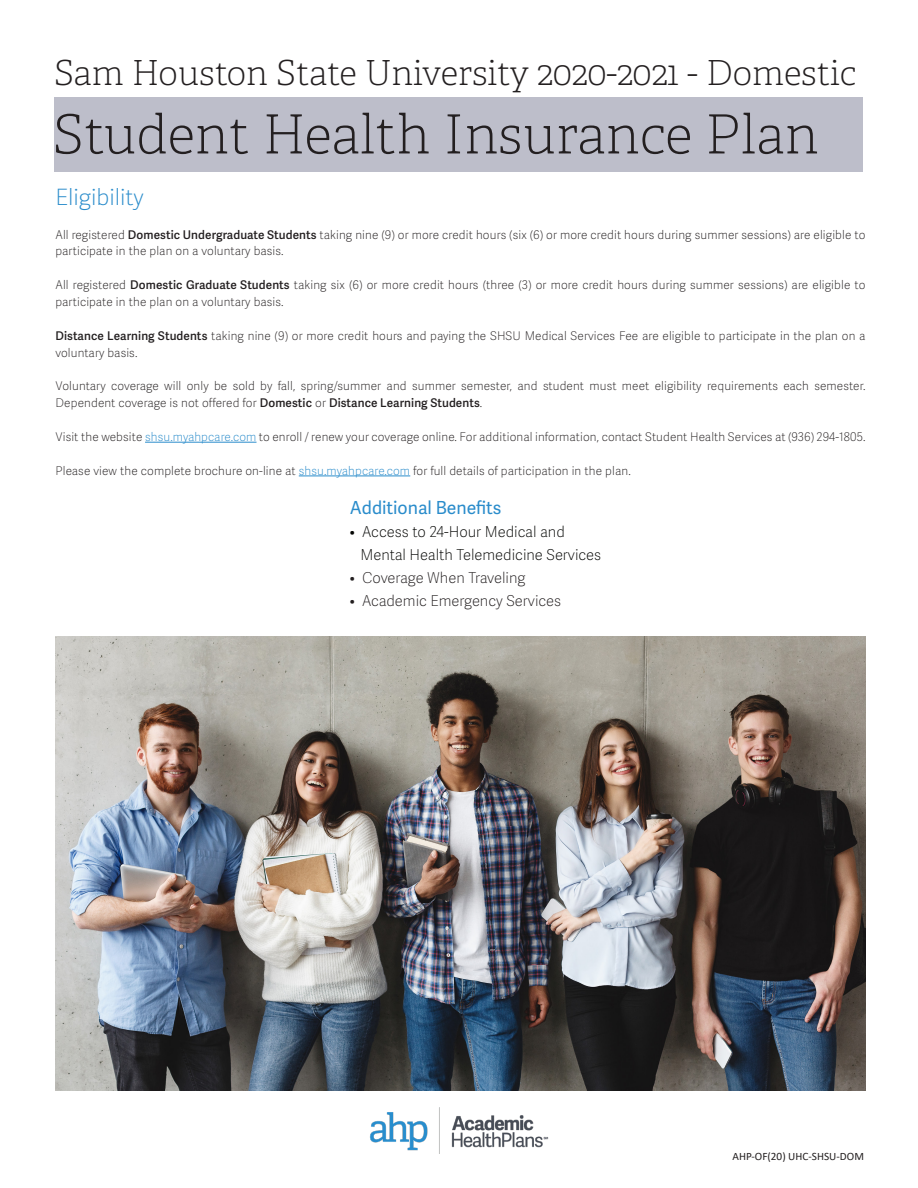
<style>
.page{position:relative;width:918px;height:1188px;background:#fff}
.page>*{position:absolute;margin:0;border:0;box-sizing:border-box;transform-origin:0 0}
.t1{font:100 54px "Adelle";color:#231f20}
.t2{font:100 34.5px "Adelle";color:#231f20}
.t3{font:100 22.5px "Adelle Sans";color:#2a8ccb}
.t4{font:18px "Adelle Sans";color:#2a8ccb}
.t5{font:100 15px/23px "Adelle Sans";color:#040503}
.t6{font:100 15px "Adelle Sans";color:#231f20}
.regtext{font:100 12px/16.8px "Adelle Sans";letter-spacing:.01em;color:#231f20}
.t7{font:11.25px "Calibri";color:#231f20}
.s1{font-weight:600}
.s2{color:#2a8ccb}
</style>
<div class="page">
<div style="left:55px;top:98px;width:808px;height:74px;background:#bdbeca"></div>
<img style="left:370px;top:1107px;width:179px;height:47px">
<hr style="left:145px;top:442px;width:112px;height:1px;background:#2a8ccb">
<hr style="left:299px;top:476px;width:111px;height:1px;background:#2a8ccb">
<img style="left:56px;top:637px;width:810px;height:454px">
<p class="t2" style="left:54px;top:52px;width:804px">Sam Houston State University 2020-2021 - Domestic</p>
<p class="t1" style="left:53px;top:102px;width:768px">Student Health Insurance Plan</p>
<p class="t3" style="left:56px;top:181px;width:90px">Eligibility</p>
<p class="regtext" style="left:56px;top:226px;width:811px">All registered <span class="s1">Domestic Undergraduate Students</span> taking nine (9) or more credit hours (six (6) or more credit hours during summer sessions) are eligible to participate in the plan on a voluntary basis.</p>
<p class="regtext" style="left:56px;top:276px;width:812px">All registered <span class="s1">Domestic Graduate Students</span> taking six (6) or more credit hours (three (3) or more credit hours during summer sessions) are eligible to participate in the plan on a voluntary basis.</p>
<p class="regtext" style="left:56px;top:327px;width:812px"><span class="s1">Distance Learning Students</span> taking nine (9) or more credit hours and paying the SHSU Medical Services Fee are eligible to participate in the plan on a voluntary basis.</p>
<p class="regtext" style="left:56px;top:377px;width:812px">Voluntary coverage will only be sold by fall, spring/summer and summer semester, and student must meet eligibility requirements each semester.<br>Dependent coverage is not offered for <span class="s1">Domestic</span> or <span class="s1">Distance Learning Students</span>.</p>
<p class="regtext" style="left:56px;top:428px;width:811px">Visit the website <span class="s2">shsu.myahpcare.com</span> to enroll / renew your coverage online. For additional information, contact Student Health Services at (936) 294-1805.</p>
<p class="regtext" style="left:56px;top:462px;width:577px">Please view the complete brochure on-line at <span class="s2">shsu.myahpcare.com</span> for full details of participation in the plan.</p>
<p class="t4" style="left:350px;top:495px;width:153px">Additional Benefits</p>
<p class="t5" style="left:361px;top:520px;width:242px;text-indent:-11px">• Access to 24-Hour Medical and<br>Mental Health Telemedicine Services</p>
<p class="t6" style="left:350px;top:567px;width:177px">• Coverage When Traveling</p>
<p class="t6" style="left:350px;top:590px;width:213px">• Academic Emergency Services</p>
<p class="t7" style="left:733px;top:1148px;width:133px">AHP-OF(20) UHC-SHSU-DOM</p>
</div>
